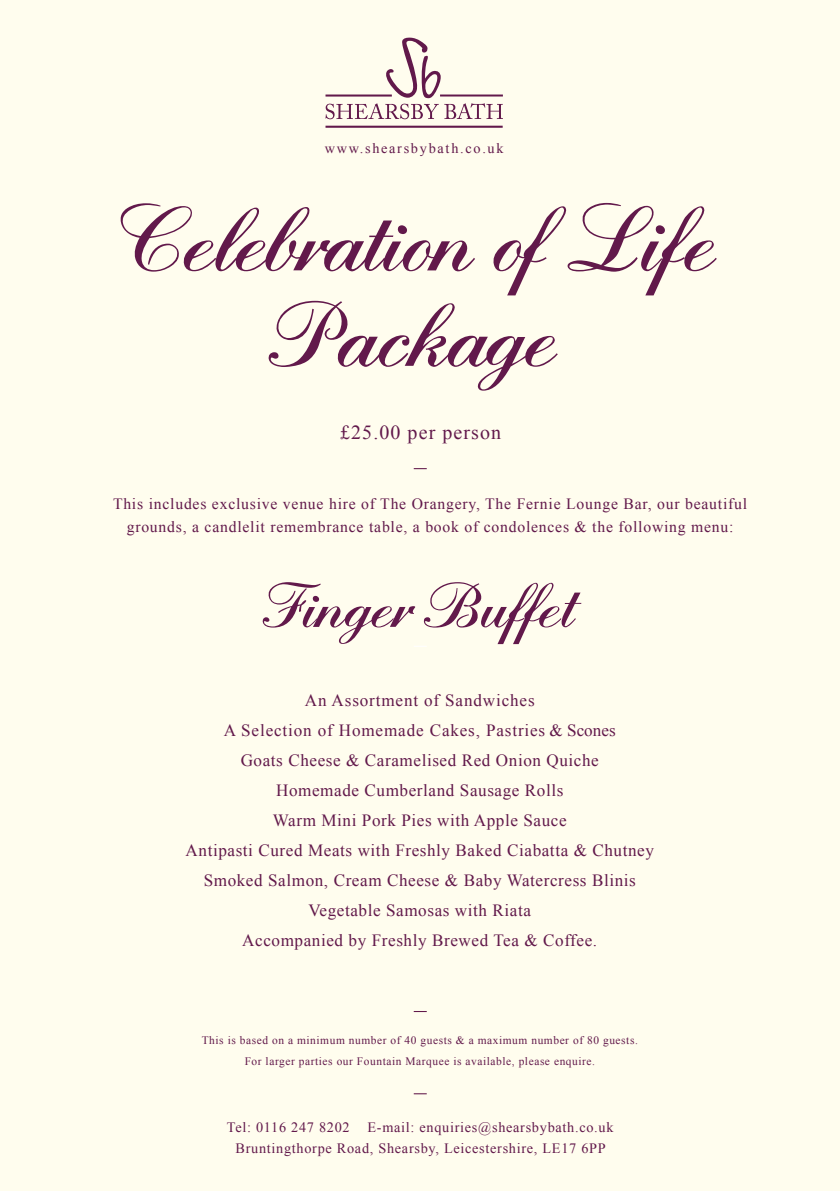
<style>
.page{position:relative;width:840px;height:1191px;background:#fff}
.page>*{position:absolute;margin:0;border:0;box-sizing:border-box;transform-origin:0 0}
.t1{font:italic 93.6px/95.4px "England Hand DB";letter-spacing:-.04em;color:#62194b;text-align:center}
.t2{font:italic 64.4px "England Hand DB";color:#62194b}
.t3{font:20px "Times New Roman";letter-spacing:.055em;color:#62194b}
.t4{font:17.2px/30px "Times New Roman";letter-spacing:.035em;color:#62194b;text-align:center}
.t5{font:15.6px/22.8px "Times New Roman";letter-spacing:.05em;color:#62194b;text-align:center}
.t6{font:14.2px/21.4px "Times New Roman";letter-spacing:.05em;color:#62194b}
.t7{font:14.2px "Times New Roman";letter-spacing:.12em;color:#62194b}
.t8{font:11.4px/21.4px "Times New Roman";letter-spacing:.05em;color:#62194b;text-align:center}
</style>
<div class="page">
<div style="left:0;top:0;width:839px;height:1191px;background:#fffdee"></div>
<svg style="left:414px;top:646px;width:12px;height:1px"></svg>
<svg style="left:413px;top:468px;width:13px;height:1px"></svg>
<svg style="left:413px;top:1011px;width:13px;height:1px"></svg>
<svg style="left:413px;top:1093px;width:13px;height:1px"></svg>
<svg style="left:325px;top:37px;width:177px;height:82px"></svg>
<hr style="left:325px;top:126px;width:177px;height:2px;background:#62194b">
<hr style="left:325px;top:94px;width:66px;height:3px;background:#62194b">
<hr style="left:440px;top:94px;width:62px;height:2px;background:#62194b">
<p class="t7" style="left:324px;top:138px;width:180px">www.shearsbybath.co.uk</p>
<h1 class="t1" style="left:116px;top:195px;width:653px">Ce le br a ti onofLife<br>Package</h1>
<p class="t3" style="left:340px;top:419px;width:162px">£25.00 per person</p>
<p class="t5" style="left:113px;top:492px;width:635px">This includes exclusive venue hire of The Orangery, The Fernie Lounge Bar, our beautiful grounds, a candlelit remembrance table, a book of condolences &amp; the following menu:</p>
<h2 class="t2" style="left:266px;top:571px;width:332px">Finge r Buffe t</h2>
<p class="t4" style="left:185px;top:684px;width:469px">An Assortment of Sandwiches<br>A Selection of Homemade Cakes, Pastries &amp; Scones<br>Goats Cheese &amp; Caramelised Red Onion Quiche<br>Homemade Cumberland Sausage Rolls<br>Warm Mini Pork Pies with Apple Sauce<br>Antipasti Cured Meats with Freshly Baked Ciabatta &amp; Chutney Smoked Salmon, Cream Cheese &amp; Baby Watercress Blinis Vegetable Samosas with Riata<br>Accompanied by Freshly Brewed Tea &amp; Coffee.</p>
<p class="t8" style="left:201px;top:1029px;width:437px">This is based on a minimum number of 40 guests &amp; a maximum number of 80 guests.<br>For larger parties our Fountain Marquee is available, please enquire.</p>
<p class="t6" style="left:227px;top:1116px;width:124px">Tel: 0116 247 8202</p>
<p class="t6" style="left:235px;top:1116px;width:379px;text-indent:132px">E-mail: enquiries@shearsbybath.co.uk<br>Bruntingthorpe Road, Shearsby, Leicestershire, LE17 6PP</p>
</div>
